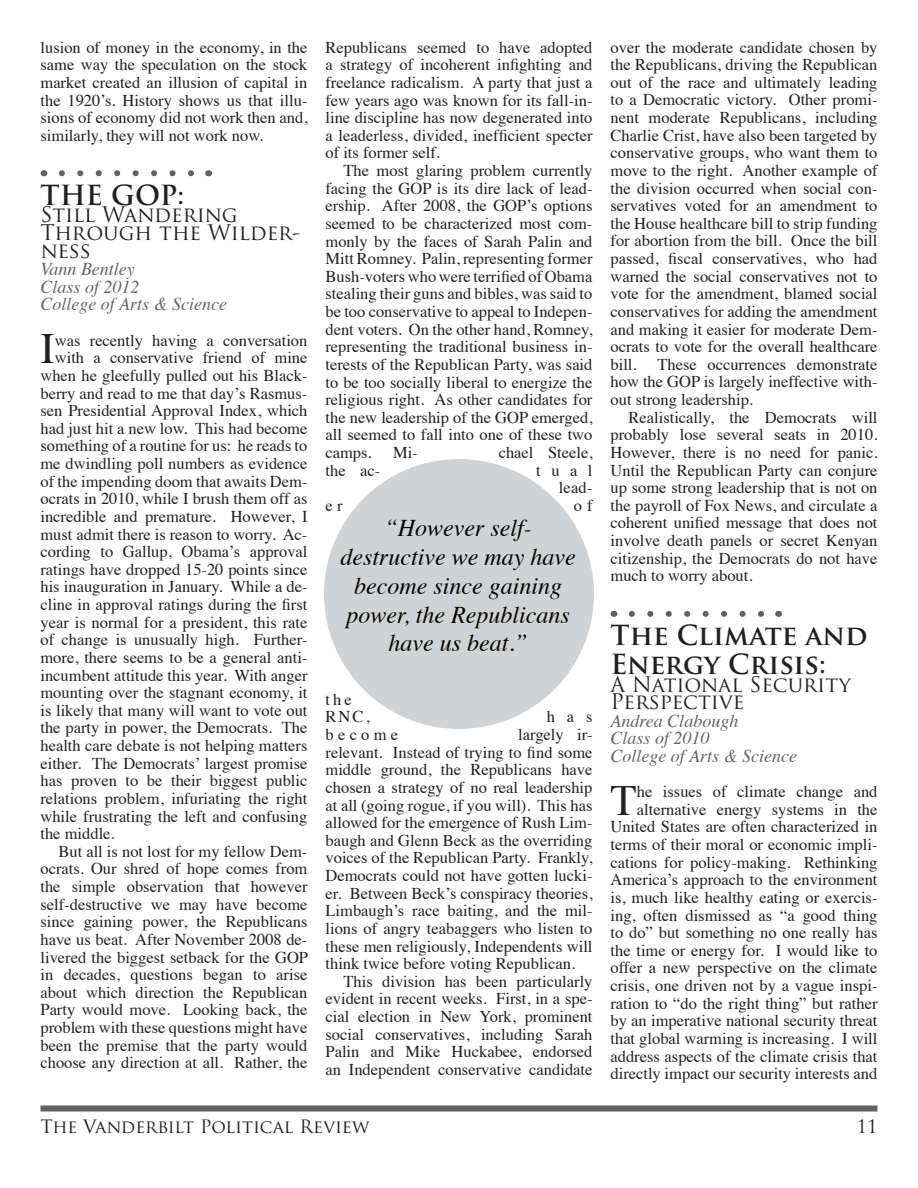
<style>
.page{position:relative;width:918px;height:1188px;background:#fff}
.page>*{position:absolute;margin:0;border:0;box-sizing:border-box;transform-origin:0 0}
.t1{font:43.2px "Times";color:#231f20}
.t2{font:700 27px/28.5px "Trajan Pro";color:#231f20}
.t3{font:italic 24px/28.8px "Times";color:#040503;text-align:center}
.t4{font:21px/17.5px "Trajan Pro";color:#231f20}
.t5{font:italic 18px/17.5px "Times";color:#646467}
.t6{font:18px "Trajan Pro";color:#231f20}
.t7{font:16.5px/17.5px "Times";color:#231f20;text-align:justify}
.t8{font:16.5px/17.5px "Times";letter-spacing:.325em;color:#231f20;text-align:right}
</style>
<div class="page">
<div style="left:40px;top:1106px;width:838px;height:6px;background:#616164"></div>
<svg style="left:62px;top:170px;width:132px;height:6px"></svg>
<svg style="left:632px;top:611px;width:132px;height:6px"></svg>
<div style="left:324px;top:459px;width:270px;height:270px;background:#d1d2d4;border-radius:50%"></div>
<p class="t7" style="left:40px;top:37px;width:269px">lusion of money in the economy, in the same way the speculation on the stock market created an illusion of capital in the 1920’s. History shows us that illu&shy;sions of economy did not work then and, similarly, they will not work now.</p>
<h2 class="t2" style="left:40px;top:181px;width:145px">THE GOP:</h2>
<p class="t4" style="left:40px;top:206px;width:262px">Still Wandering<br>Through the Wilder&shy;ness</p>
<p class="t5" style="left:40px;top:259px;width:188px">Vann Bentley<br>Class of 2012<br>College of Arts &amp; Science</p>
<h1 class="t1" style="left:40px;top:308px;width:16px">I</h1>
<p class="t7" style="left:55px;top:330px;width:254px">was recently having a conversation</p>
<p class="t7" style="left:55px;top:348px;width:254px">with a conservative friend of mine</p>
<p class="t7" style="left:40px;top:365px;width:269px">when he gleefully pulled out his Black-</p>
<p class="t7" style="left:40px;top:383px;width:268px">berry and read to me that day’s Rasmus-</p>
<p class="t7" style="left:40px;top:401px;width:269px">sen Presidential Approval Index, which</p>
<p class="t7" style="left:40px;top:418px;width:268px">had just hit a new low. This had become</p>
<p class="t7" style="left:40px;top:436px;width:268px">something of a routine for us: he reads to</p>
<p class="t7" style="left:40px;top:453px;width:269px">me dwindling poll numbers as evidence</p>
<p class="t7" style="left:40px;top:471px;width:269px">of the impending doom that awaits Dem-</p>
<p class="t7" style="left:40px;top:489px;width:268px">ocrats in 2010, while I brush them off as</p>
<p class="t7" style="left:40px;top:506px;width:269px">incredible and premature. However, I</p>
<p class="t7" style="left:40px;top:524px;width:268px">must admit there is reason to worry. Ac-</p>
<p class="t7" style="left:40px;top:541px;width:269px">cording to Gallup, Obama’s approval</p>
<p class="t7" style="left:40px;top:559px;width:268px">ratings have dropped 15-20 points since</p>
<p class="t7" style="left:40px;top:577px;width:269px">his inauguration in January. While a de-</p>
<p class="t7" style="left:40px;top:594px;width:269px">cline in approval ratings during the first</p>
<p class="t7" style="left:40px;top:612px;width:269px">year is normal for a president, this rate</p>
<p class="t7" style="left:40px;top:630px;width:269px">of change is unusually high. Further-</p>
<p class="t7" style="left:40px;top:647px;width:269px">more, there seems to be a general anti-</p>
<p class="t7" style="left:40px;top:665px;width:269px">incumbent attitude this year. With anger</p>
<p class="t7" style="left:40px;top:682px;width:269px">mounting over the stagnant economy, it</p>
<p class="t7" style="left:40px;top:700px;width:269px">is likely that many will want to vote out</p>
<p class="t7" style="left:40px;top:718px;width:268px">the party in power, the Democrats. The</p>
<p class="t7" style="left:40px;top:735px;width:269px">health care debate is not helping matters</p>
<p class="t7" style="left:40px;top:753px;width:268px">either. The Democrats’ largest promise</p>
<p class="t7" style="left:40px;top:771px;width:268px">has proven to be their biggest public</p>
<p class="t7" style="left:40px;top:788px;width:269px">relations problem, infuriating the right</p>
<p class="t7" style="left:40px;top:806px;width:268px">while frustrating the left and confusing</p>
<p class="t7" style="left:40px;top:823px;width:76px">the middle.</p>
<p class="t7" style="left:58px;top:841px;width:250px">But all is not lost for my fellow Dem-</p>
<p class="t7" style="left:40px;top:859px;width:268px">ocrats. Our shred of hope comes from</p>
<p class="t7" style="left:40px;top:876px;width:269px">the simple observation that however</p>
<p class="t7" style="left:40px;top:894px;width:269px">self-destructive we may have become</p>
<p class="t7" style="left:40px;top:912px;width:269px">since gaining power, the Republicans</p>
<p class="t7" style="left:40px;top:929px;width:268px">have us beat. After November 2008 de-</p>
<p class="t7" style="left:40px;top:947px;width:269px">livered the biggest setback for the GOP</p>
<p class="t7" style="left:40px;top:964px;width:268px">in decades, questions began to arise</p>
<p class="t7" style="left:40px;top:982px;width:269px">about which direction the Republican</p>
<p class="t7" style="left:40px;top:1000px;width:269px">Party would move. Looking back, the</p>
<p class="t7" style="left:40px;top:1017px;width:268px">problem with these questions might have</p>
<p class="t7" style="left:40px;top:1035px;width:268px">been the premise that the party would</p>
<p class="t7" style="left:40px;top:1053px;width:269px">choose any direction at all. Rather, the</p>
<p class="t7" style="left:325px;top:37px;width:269px">Republicans seemed to have adopted a strategy of incoherent infighting and freelance radicalism. A party that just a few years ago was known for its fall-in&shy;line discipline has now degenerated into a leaderless, divided, inefficient specter of its former self.</p>
<p class="t7" style="left:325px;top:160px;width:269px;text-indent:18px">The most glaring problem currently facing the GOP is its dire lack of lead&shy;ership. After 2008, the GOP’s options seemed to be characterized most com&shy;monly by the faces of Sarah Palin and Mitt Romney. Palin, representing former Bush-voters who were terrified of Obama stealing their guns and bibles, was said to be too conservative to appeal to Indepen&shy;dent voters. On the other hand, Romney, representing the traditional business in&shy;terests of the Republican Party, was said to be too socially liberal to energize the religious right. As other candidates for the new leadership of the GOP emerged, all seemed to fall into one of these two camps.</p>
<p class="t7" style="left:393px;top:442px;width:26px">Mi-</p>
<p class="t7" style="left:499px;top:442px;width:95px">chael Steele,</p>
<p class="t7" style="left:325px;top:460px;width:56px">the ac-</p>
<p class="t8" style="left:536px;top:460px;width:58px">tual lead-</p>
<p class="t7" style="left:326px;top:495px;width:19px">e r</p>
<p class="t7" style="left:574px;top:495px;width:20px">o f</p>
<h3 class="t3" style="left:341px;top:512px;width:237px">“However self&shy;destructive we may have become since gaining power, the Republicans have us beat.”</h3>
<p class="t7" style="left:326px;top:689px;width:46px">the<br>RNC,</p>
<p class="t7" style="left:547px;top:707px;width:47px">has</p>
<p class="t7" style="left:326px;top:724px;width:269px;text-indent:193px">largely ir&shy;relevant. Instead of trying to find some middle ground, the Republicans have chosen a strategy of no real leadership at all (going rogue, if you will). This has allowed for the emergence of Rush Lim&shy;baugh and Glenn Beck as the overriding voices of the Republican Party. Frankly, Democrats could not have gotten lucki&shy;er. Between Beck’s conspiracy theories, Limbaugh’s race baiting, and the mil&shy;lions of angry teabaggers who listen to these men religiously, Independents will think twice before voting Republican.</p>
<p class="t7" style="left:326px;top:971px;width:269px;text-indent:18px">This division has been particularly evident in recent weeks. First, in a spe&shy;cial election in New York, prominent social conservatives, including Sarah Palin and Mike Huckabee, endorsed an Independent conservative candidate</p>
<p class="t7" style="left:326px;top:724px;width:74px">become</p>
<p class="t7" style="left:611px;top:37px;width:269px">over the moderate candidate chosen by the Republicans, driving the Republican out of the race and ultimately leading to a Democratic victory. Other promi&shy;nent moderate Republicans, including Charlie Crist, have also been targeted by conservative groups, who want them to move to the right. Another example of the division occurred when social con&shy;servatives voted for an amendment to the House healthcare bill to strip funding for abortion from the bill. Once the bill passed, fiscal conservatives, who had warned the social conservatives not to vote for the amendment, blamed social conservatives for adding the amendment and making it easier for moderate Dem&shy;ocrats to vote for the overall healthcare bill.</p>
<p class="t7" style="left:611px;top:354px;width:269px;text-indent:47px">These occurrences demonstrate how the GOP is largely ineffective with&shy;out strong leadership.</p>
<p class="t7" style="left:611px;top:407px;width:269px;text-indent:18px">Realistically, the Democrats will probably lose several seats in 2010.<br>However, there is no need for panic.<br>Until the Republican Party can conjure up some strong leadership that is not on the payroll of Fox News, and circulate a coherent unified message that does not involve death panels or secret Kenyan citizenship, the Democrats do not have much to worry about.</p>
<h2 class="t2" style="left:610px;top:622px;width:259px">The Climate and<br>Energy Crisis:</h2>
<p class="t4" style="left:610px;top:675px;width:242px">A National Security<br>Perspective</p>
<p class="t5" style="left:610px;top:711px;width:188px">Andrea Clabough<br>Class of 2010<br>College of Arts &amp; Science</p>
<h1 class="t1" style="left:610px;top:760px;width:28px">T</h1>
<p class="t7" style="left:611px;top:782px;width:269px;text-align:right">he issues of climate change and alternative energy systems in the United States are often characterized in terms of their moral or economic impli&shy;cations for policy-making. Rethinking America’s approach to the environment is, much like healthy eating or exercis&shy;ing, often dismissed as “a good thing to do” but something no one really has the time or energy for. I would like to offer a new perspective on the climate crisis, one driven not by a vague inspi&shy;ration to “do the right thing” but rather by an imperative national security threat that global warming is increasing. I will address aspects of the climate crisis that directly impact our security interests and</p>
<p class="t6" style="left:40px;top:1115px;width:331px">The Vanderbilt Political Review</p>
<p class="t6" style="left:857px;top:1115px;width:22px">11</p>
</div>
